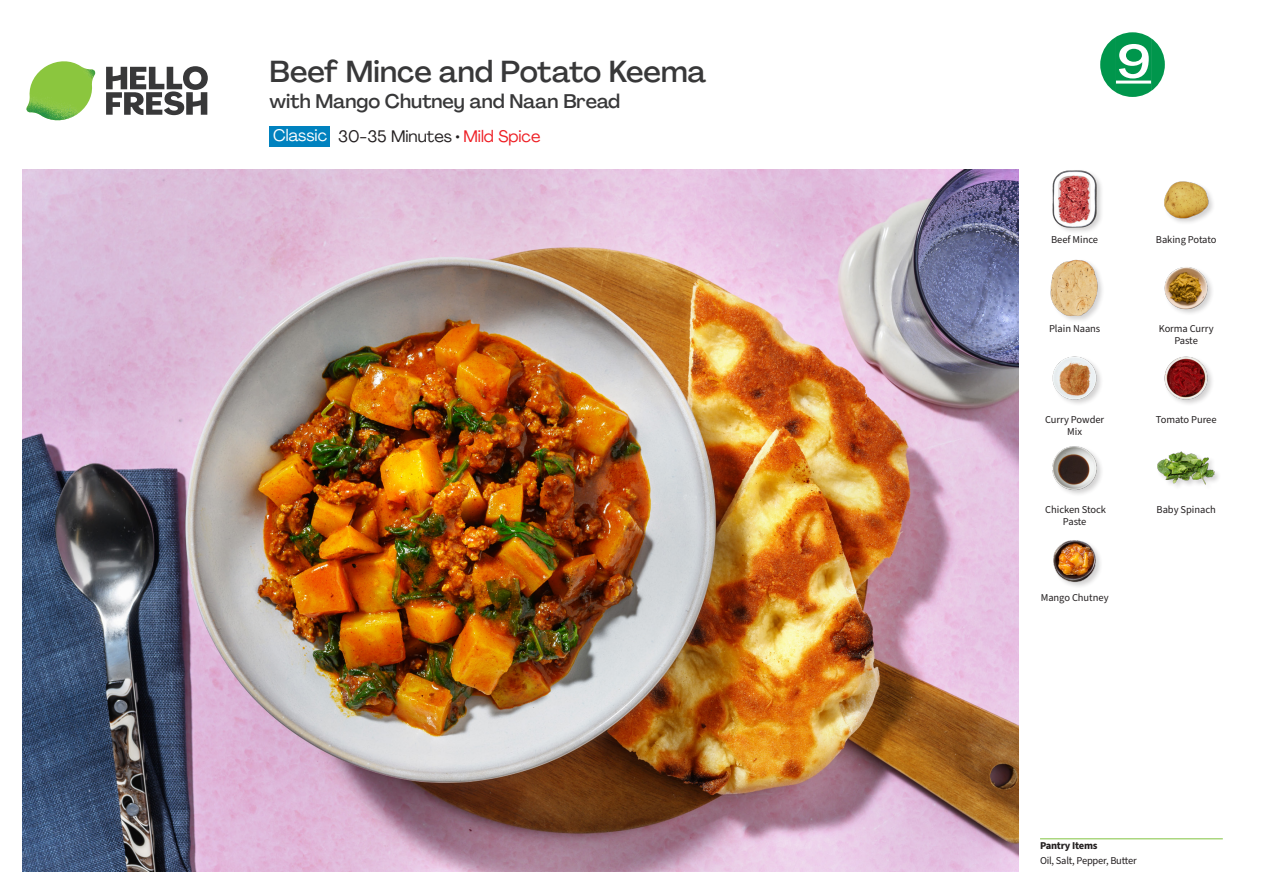
<style>
.page{position:relative;width:1263px;height:893px;background:#fff}
.page>*{position:absolute;margin:0;border:0;box-sizing:border-box;transform-origin:0 0}
._24_Recipe_Nr_Bag{font:500 45.9px "Agrandir";color:#fff;scale:1.18 1}
._15_Titel_UK{font:500 30px "Agrandir";color:#383839}
._15_Titel_UK-2{font:500 19.5px "Agrandir";color:#383839}
._02_Box_Type{font:16.5px "Agrandir";color:#231f20}
._02_Box_Type-2{font:16.5px "Agrandir";color:#fff}
._18_FRONT_ingredients_UK{font:10.5px/12px "Source Sans Pro";letter-spacing:-.005em;color:#231f20;text-align:center}
._14_Allergene_Text_7pt{font:10.5px "Source Sans Pro";letter-spacing:-.02em;color:#231f20}
._14_Allergene_Text_7pt-2{font:700 10.5px "Source Sans Pro";letter-spacing:-.02em;color:#231f20}
.s1{color:#ee1d23}
</style>
<div class="page">
<svg style="left:106px;top:66px;width:102px;height:49px"></svg>
<img style="left:26px;top:61px;width:69px;height:59px">
<img style="left:22px;top:170px;width:997px;height:702px">
<hr style="left:1040px;top:838px;width:183px;height:1px;background:#81c340">
<div style="left:270px;top:126px;width:60px;height:20px;background:#0082bf"></div>
<img style="left:1053px;top:540px;width:48px;height:46px">
<img style="left:1052px;top:356px;width:49px;height:48px">
<img style="left:1052px;top:446px;width:50px;height:48px">
<div style="left:1156px;top:450px;width:66px;height:42px;background:#231f20;opacity:.2"></div>
<img style="left:1157px;top:450px;width:58px;height:42px">
<img style="left:1164px;top:356px;width:48px;height:48px">
<div style="left:1052px;top:169px;width:52px;height:66px;background:#231f20;opacity:.2"></div>
<img style="left:1052px;top:170px;width:51px;height:58px">
<div style="left:1050px;top:258px;width:55px;height:65px;background:#231f20;opacity:.2"></div>
<img style="left:1050px;top:259px;width:53px;height:57px">
<img style="left:1164px;top:267px;width:48px;height:47px">
<img style="left:1164px;top:181px;width:49px;height:42px">
<svg style="left:1100px;top:32px;width:65px;height:65px"></svg>
<p class="_15_Titel_UK" style="left:270px;top:53px;width:438px">Beef Mince and Potato Keema</p>
<p class="_15_Titel_UK-2" style="left:270px;top:89px;width:352px">with Mango Chutney and Naan Bread</p>
<p class="_02_Box_Type-2" style="left:273px;top:125px;width:55px">Classic</p>
<p class="_02_Box_Type" style="left:338px;top:126px;width:204px">30-35 Minutes • <span class="s1">Mild Spice</span></p>
<p class="_24_Recipe_Nr_Bag" style="left:1116px;top:33px;width:31px">9</p>
<p class="_18_FRONT_ingredients_UK" style="left:1051px;top:234px;width:48px">Beef Mince</p>
<p class="_18_FRONT_ingredients_UK" style="left:1049px;top:323px;width:53px">Plain Naans</p>
<p class="_18_FRONT_ingredients_UK" style="left:1156px;top:234px;width:62px">Baking Potato</p>
<p class="_18_FRONT_ingredients_UK" style="left:1159px;top:323px;width:56px">Korma Curry<br>Paste</p>
<p class="_18_FRONT_ingredients_UK" style="left:1045px;top:413px;width:61px">Curry Powder</p>
<p class="_18_FRONT_ingredients_UK" style="left:1156px;top:413px;width:62px">Tomato Puree</p>
<p class="_18_FRONT_ingredients_UK" style="left:1067px;top:425px;width:16px">Mix</p>
<p class="_18_FRONT_ingredients_UK" style="left:1045px;top:503px;width:62px">Chicken Stock</p>
<p class="_18_FRONT_ingredients_UK" style="left:1156px;top:503px;width:61px">Baby Spinach</p>
<p class="_18_FRONT_ingredients_UK" style="left:1063px;top:515px;width:25px">Paste</p>
<p class="_18_FRONT_ingredients_UK" style="left:1041px;top:592px;width:69px">Mango Chutney</p>
<p class="_14_Allergene_Text_7pt-2" style="left:1040px;top:839px;width:59px">Pantry Items</p>
<p class="_14_Allergene_Text_7pt" style="left:1040px;top:854px;width:98px">Oil, Salt, Pepper, Butter</p>
</div>
